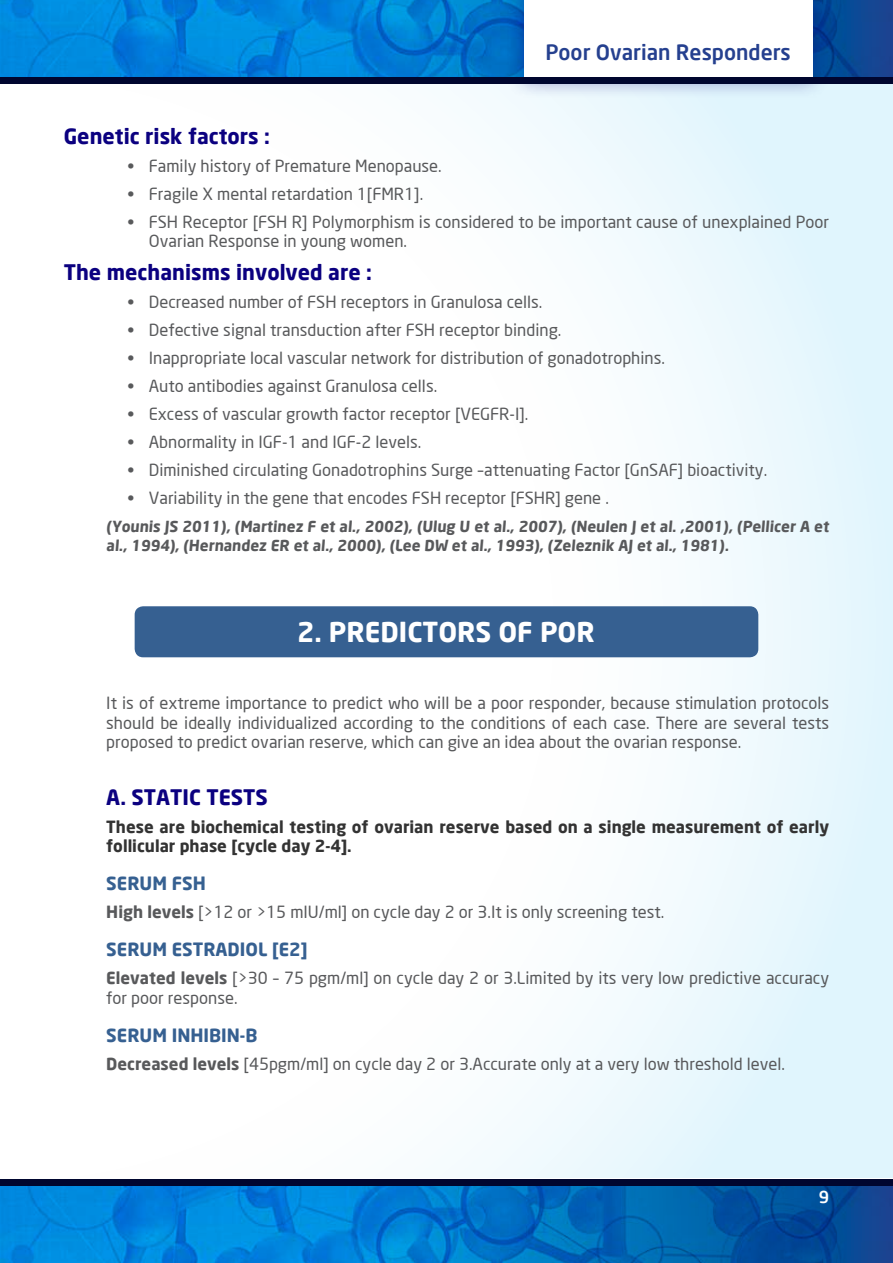
<style>
.page{position:relative;width:893px;height:1263px;background:#fff}
.page>*{position:absolute;margin:0;border:0;box-sizing:border-box;transform-origin:0 0}
.t1{font:700 27px "Neo Sans";color:#fff}
.t2{font:700 21px "Neo Sans";color:#0b0080}
.t3{font:500 21px "Neo Sans";color:#25408f}
.t4{font:700 18px "Neo Sans";color:#366091}
.t5{font:16.5px/19.5px "Neo Sans";color:#58595b}
.t6{font:700 16.5px/19.5px "Neo Sans";color:#333}
.t7{font:500 16.5px "Neo Sans";color:#fff}
.t8{font:700 15px/19.5px "Neo Sans";color:#58595b}
.s1{font-weight:700}
</style>
<div class="page">
<img style="left:0;top:0;width:893px;height:77px">
<img style="left:0;top:1186px;width:893px;height:77px">
<div style="left:0;top:79px;width:893px;height:1099px;background:linear-gradient(to right,#fff,#e8f7fd)"></div>
<div style="left:505px;top:0;width:326px;height:100px;background:#0b0080;opacity:.45"></div>
<div style="left:524px;top:0;width:288px;height:81px;background:#fff"></div>
<div style="left:0;top:77px;width:893px;height:7px;background:#00062f"></div>
<div style="left:0;top:1179px;width:893px;height:7px;background:#00062f"></div>
<div style="left:135px;top:606px;width:623px;height:51px;background:#366091;border-radius:9px"></div>
<p class="t3" style="left:545px;top:39px;width:247px">Poor Ovarian Responders</p>
<p class="t2" style="left:64px;top:122px;width:208px">Genetic risk factors :</p>
<p class="t5" style="left:128px;top:156px;width:316px">• Family history of Premature Menopause.</p>
<p class="t5" style="left:128px;top:184px;width:297px">• Fragile X mental retardation 1[FMR1].</p>
<p class="t5" style="left:149px;top:212px;width:682px;text-indent:-21px">• FSH Receptor [FSH R] Polymorphism is considered to be important cause of unexplained Poor<br>Ovarian Response in young women.</p>
<p class="t2" style="left:64px;top:258px;width:310px">The mechanisms involved are :</p>
<p class="t5" style="left:128px;top:292px;width:416px">• Decreased number of FSH receptors in Granulosa cells.</p>
<p class="t5" style="left:128px;top:320px;width:435px">• Defective signal transduction after FSH receptor binding.</p>
<p class="t5" style="left:128px;top:348px;width:539px">• Inappropriate local vascular network for distribution of gonadotrophins.</p>
<p class="t5" style="left:128px;top:376px;width:311px">• Auto antibodies against Granulosa cells.</p>
<p class="t5" style="left:128px;top:404px;width:402px">• Excess of vascular growth factor receptor [VEGFR-I].</p>
<p class="t5" style="left:128px;top:432px;width:295px">• Abnormality in IGF-1 and IGF-2 levels.</p>
<p class="t5" style="left:128px;top:460px;width:641px">• Diminished circulating Gonadotrophins Surge –attenuating Factor [GnSAF] bioactivity.</p>
<p class="t5" style="left:128px;top:488px;width:483px">• Variability in the gene that encodes FSH receptor [FSHR] gene .</p>
<p class="t8" style="left:106px;top:516px;width:726px">(Younis JS 2011), (Martinez F et al., 2002), (Ulug U et al., 2007), (Neulen J et al. ,2001), (Pellicer A et al., 1994), (Hernandez ER et al., 2000), (Lee DW et al., 1993), (Zeleznik AJ et al., 1981).</p>
<h1 class="t1" style="left:297px;top:615px;width:299px">2. PREDICTORS OF POR</h1>
<p class="t5" style="left:106px;top:693px;width:724px;text-align:justify">It is of extreme importance to predict who will be a poor responder, because stimulation protocols should be ideally individualized according to the conditions of each case. There are several tests proposed to predict ovarian reserve, which can give an idea about the ovarian response.</p>
<p class="t2" style="left:106px;top:783px;width:163px">A. STATIC TESTS</p>
<p class="t6" style="left:106px;top:816px;width:724px">These are biochemical testing of ovarian reserve based on a single measurement of early follicular phase [cycle day 2-4].</p>
<p class="t4" style="left:106px;top:872px;width:101px">SERUM FSH</p>
<p class="t5" style="left:106px;top:902px;width:559px"><span class="s1">High levels</span> [&gt;12 or &gt;15 mIU/ml] on cycle day 2 or 3.It is only screening test.</p>
<p class="t4" style="left:106px;top:938px;width:203px">SERUM ESTRADIOL [E2]</p>
<p class="t5" style="left:106px;top:968px;width:724px"><span class="s1">Elevated levels</span> [&gt;30 – 75 pgm/ml] on cycle day 2 or 3.Limited by its very low predictive accuracy for poor response.</p>
<p class="t4" style="left:106px;top:1024px;width:153px">SERUM INHIBIN-B</p>
<p class="t5" style="left:106px;top:1054px;width:680px"><span class="s1">Decreased levels</span> [45pgm/ml] on cycle day 2 or 3.Accurate only at a very low threshold level.</p>
<p class="t7" style="left:819px;top:1186px;width:12px">9</p>
</div>
